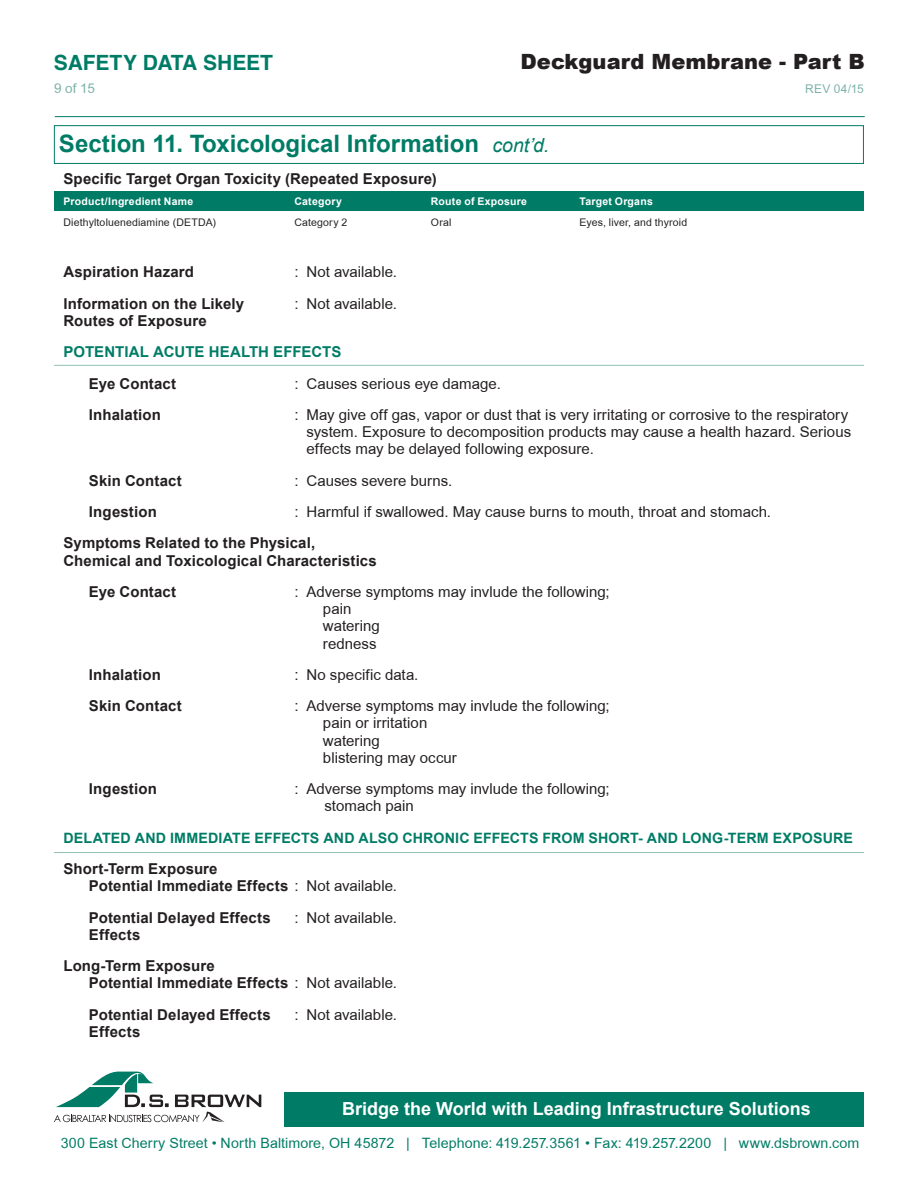
<style>
.page{position:relative;width:918px;height:1188px;background:#fff}
.page>*{position:absolute;margin:0;border:0;box-sizing:border-box;transform-origin:0 0}
.t1{font:700 24px "Arial";color:#007c66}
.t2{font:900 21px "Arial";color:#231f20}
.t3{font:700 21px "Helvetica";letter-spacing:-.005em;color:#007c66}
.t4{font:700 18px "Arial";color:#fff}
.t5{font:15px/17.2px "Arial";color:#231f20}
.t6{font:700 15px/17.2px "Arial";letter-spacing:.01em;color:#231f20}
.t7{font:700 15px/31.3px "Arial";letter-spacing:.005em;color:#007c66}
.t8{font:14.25px "Arial";letter-spacing:.005em;color:#007c66}
.t9{font:700 14.25px "Arial";letter-spacing:.01em;color:#007c66}
.t10{font:13.5px "Arial";color:#7bb2a7}
.t11{font:12px "Arial";letter-spacing:.025em;color:#7bb2a7}
.t12{font:10.5px "Arial";letter-spacing:.015em;color:#231f20}
.t13{font:700 10.5px "Arial";letter-spacing:.02em;color:#fff}
.s1{font-weight:400;font-style:italic;font-size:19.5px}
.s2{color:#231f20}
.s3{font-size:10.5px;color:#fff}
.s4{font-weight:400}
</style>
<div class="page">
<div style="left:285px;top:1092px;width:579px;height:35px;background:#007c66"></div>
<svg style="left:54px;top:1072px;width:207px;height:50px"></svg>
<hr style="left:55px;top:116px;width:810px;height:1px;background:#007c66">
<div style="left:54px;top:125px;width:810px;height:39px;border:1px solid #007c66"></div>
<div style="left:54px;top:191px;width:810px;height:20px;background:#007c66"></div>
<hr style="left:54px;top:365px;width:810px;height:1px;background:#92bfb5">
<hr style="left:54px;top:852px;width:810px;height:1px;background:#92bfb5">
<h2 class="t3" style="left:54px;top:48px;width:221px">SAFETY DATA SHEET</h2>
<h2 class="t2" style="left:521px;top:50px;width:346px">Deckguard Membrane - Part B</h2>
<p class="t11" style="left:805px;top:81px;width:60px">REV 04/15</p>
<p class="t10" style="left:54px;top:79px;width:42px">9 of 15</p>
<h1 class="t1" style="left:59px;top:128px;width:492px">Section 11. Toxicological Information <span class="s1">cont’d.</span></h1>
<p class="t6" style="left:63px;top:170px;width:375px">Specific Target Organ Toxicity (Repeated Exposure)</p>
<p class="t13" style="left:63px;top:194px;width:131px">Product/Ingredient Name</p>
<p class="t13" style="left:294px;top:194px;width:49px">Category</p>
<p class="t13" style="left:431px;top:194px;width:97px">Route of Exposure</p>
<p class="t13" style="left:579px;top:194px;width:75px">Target Organs</p>
<p class="t12" style="left:63px;top:215px;width:154px">Diethyltoluenediamine (DETDA)</p>
<p class="t12" style="left:294px;top:215px;width:54px">Category 2</p>
<p class="t12" style="left:431px;top:215px;width:22px">Oral</p>
<p class="t12" style="left:579px;top:215px;width:109px">Eyes, liver, and thyroid</p>
<p class="t6" style="left:63px;top:263px;width:132px">Aspiration Hazard</p>
<p class="t5" style="left:294px;top:263px;width:104px">: Not available.</p>
<p class="t6" style="left:63px;top:295px;width:182px">Information on the Likely</p>
<p class="t5" style="left:294px;top:295px;width:104px">: Not available.</p>
<p class="t7" style="left:63px;top:306px;width:280px"><span class="s2">Routes of Exposure</span> <span class="s3">C<br></span>POTENTIAL ACUTE HEALTH EFFECTS</p>
<p class="t6" style="left:89px;top:375px;width:89px">Eye Contact</p>
<p class="t5" style="left:294px;top:375px;width:208px">: Causes serious eye damage.</p>
<p class="t6" style="left:89px;top:407px;width:74px">Inhalation</p>
<p class="t5" style="left:306px;top:406px;width:546px;text-indent:-12px">: May give off gas, vapor or dust that is very irritating or corrosive to the respiratory system. Exposure to decomposition products may cause a health hazard. Serious effects may be delayed following exposure.</p>
<p class="t6" style="left:89px;top:472px;width:94px">Skin Contact</p>
<p class="t5" style="left:294px;top:472px;width:159px">: Causes severe burns.</p>
<p class="t6" style="left:89px;top:504px;width:69px">Ingestion</p>
<p class="t5" style="left:294px;top:503px;width:478px">: Harmful if swallowed. May cause burns to mouth, throat and stomach.</p>
<p class="t6" style="left:63px;top:535px;width:315px">Symptoms Related to the Physical,<br>Chemical and Toxicological Characteristics</p>
<p class="t6" style="left:89px;top:583px;width:89px">Eye Contact</p>
<p class="t5" style="left:323px;top:583px;width:288px;text-indent:-28px">: Adverse symptoms may invlude the following; pain<br>watering<br>redness</p>
<p class="t6" style="left:89px;top:666px;width:74px">Inhalation</p>
<p class="t5" style="left:294px;top:666px;width:125px">: No specific data.</p>
<p class="t6" style="left:89px;top:698px;width:94px">Skin Contact</p>
<p class="t5" style="left:323px;top:697px;width:288px;text-indent:-28px">: Adverse symptoms may invlude the following; pain or irritation<br>watering<br>blistering may occur</p>
<p class="t6" style="left:89px;top:781px;width:69px">Ingestion</p>
<p class="t5" style="left:324px;top:780px;width:287px;text-indent:-30px">: Adverse symptoms may invlude the following; stomach pain</p>
<p class="t9" style="left:63px;top:828px;width:791px">DELATED AND IMMEDIATE EFFECTS AND ALSO CHRONIC EFFECTS FROM SHORT- AND LONG-TERM EXPOSURE</p>
<p class="t6" style="left:89px;top:861px;width:310px;text-indent:-26px">Short-Term Exposure<br>Potential Immediate Effects <span class="s4">: Not available.</span></p>
<p class="t6" style="left:89px;top:909px;width:183px">Potential Delayed Effects</p>
<p class="t5" style="left:294px;top:909px;width:104px">: Not available.</p>
<p class="t6" style="left:63px;top:919px;width:153px;line-height:31.3px;text-indent:26px">Effects<br>Long-Term Exposure</p>
<p class="t6" style="left:89px;top:968px;width:310px;line-height:31.3px">Potential Immediate Effects <span class="s4">: Not available.<br></span>Potential Delayed Effects</p>
<p class="t5" style="left:294px;top:1006px;width:104px">: Not available.</p>
<p class="t6" style="left:89px;top:1023px;width:53px">Effects</p>
<p class="t4" style="left:342px;top:1096px;width:470px">Bridge the World with Leading Infrastructure Solutions</p>
<p class="t8" style="left:61px;top:1133px;width:800px">300 East Cherry Street • North Baltimore, OH 45872 | Telephone: 419.257.3561 • Fax: 419.257.2200 | www.dsbrown.com</p>
</div>
